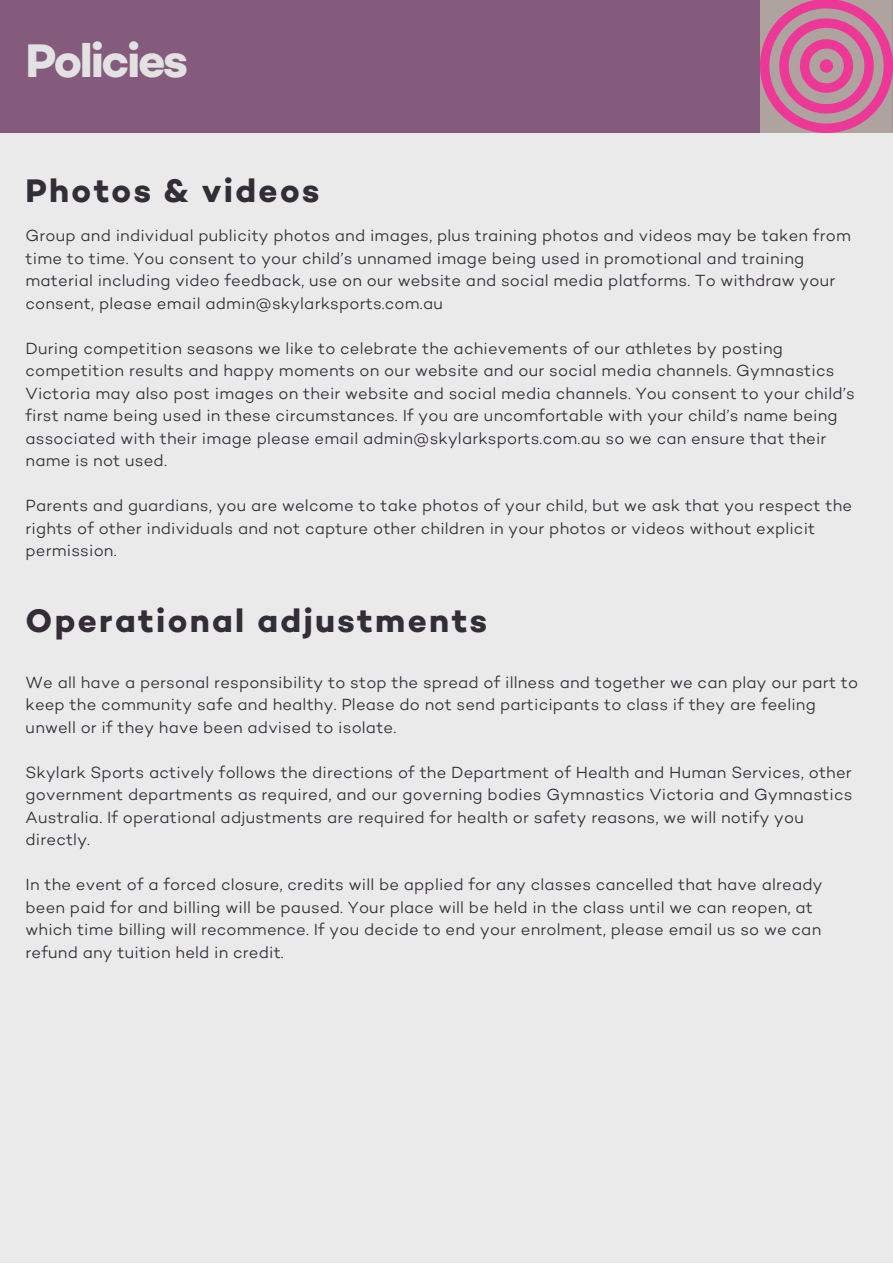
<style>
.page{position:relative;width:893px;height:1264px;background:#fff}
.page>*{position:absolute;margin:0;border:0;box-sizing:border-box;transform-origin:0 0}
.t1{font:700 48px "Campton";letter-spacing:-.05em;color:#e2e2e2}
.t2{font:700 33.15px "Campton";letter-spacing:.07em;color:#322d37}
.t3{font:300 16.5px/22.5px "Campton";letter-spacing:.01em;color:#322d37}
</style>
<div class="page">
<div style="left:0;top:0;width:892px;height:1262px;background:#ebeaea"></div>
<div style="left:0;top:0;width:892px;height:133px;background:#845b7c"></div>
<img style="left:760px;top:0;width:132px;height:133px">
<h1 class="t1" style="left:26px;top:37px;width:164px">Policies</h1>
<h2 class="t2" style="left:26px;top:174px;width:295px">Photos &amp; videos</h2>
<p class="t3" style="left:26px;top:226px;width:826px">Group and individual publicity photos and images, plus training photos and videos may be taken from time to time. You consent to your child’s unnamed image being used in promotional and training material including video feedback, use on our website and social media platforms. To withdraw your consent, please email admin@skylarksports.com.au</p>
<p class="t3" style="left:26px;top:338px;width:830px">During competition seasons we like to celebrate the achievements of our athletes by posting competition results and happy moments on our website and our social media channels. Gymnastics Victoria may also post images on their website and social media channels. You consent to your child’s first name being used in these circumstances. If you are uncomfortable with your child’s name being associated with their image please email admin@skylarksports.com.au so we can ensure that their name is not used.</p>
<p class="t3" style="left:26px;top:496px;width:828px">Parents and guardians, you are welcome to take photos of your child, but we ask that you respect the rights of other individuals and not capture other children in your photos or videos without explicit permission.</p>
<h2 class="t2" style="left:26px;top:604px;width:463px">Operational adjustments</h2>
<p class="t3" style="left:26px;top:672px;width:834px">We all have a personal responsibility to stop the spread of illness and together we can play our part to keep the community safe and healthy. Please do not send participants to class if they are feeling unwell or if they have been advised to isolate.</p>
<p class="t3" style="left:26px;top:762px;width:828px">Skylark Sports actively follows the directions of the Department of Health and Human Services, other government departments as required, and our governing bodies Gymnastics Victoria and Gymnastics Australia. If operational adjustments are required for health or safety reasons, we will notify you directly.</p>
<p class="t3" style="left:26px;top:875px;width:798px">In the event of a forced closure, credits will be applied for any classes cancelled that have already been paid for and billing will be paused. Your place will be held in the class until we can reopen, at which time billing will recommence. If you decide to end your enrolment, please email us so we can refund any tuition held in credit.</p>
</div>
